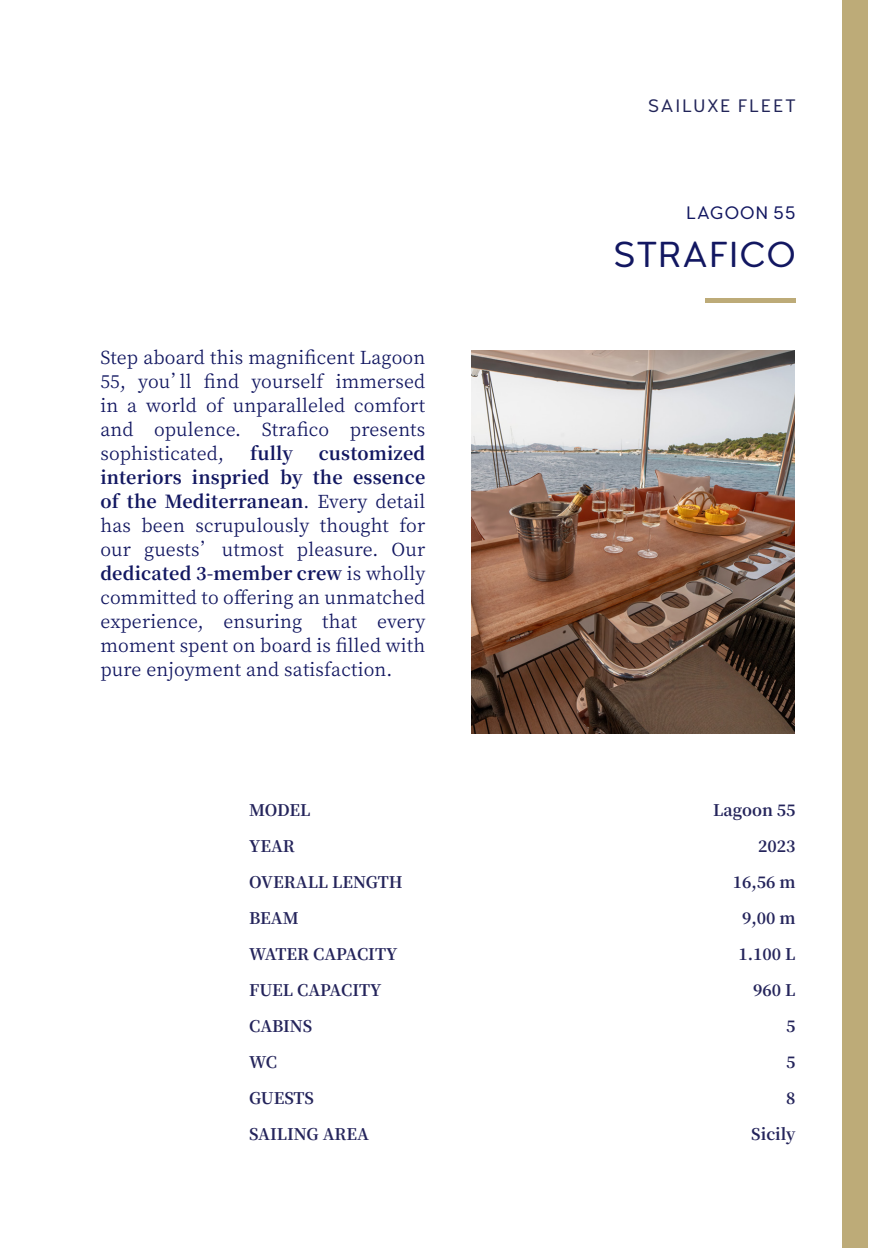
<style>
.page{position:relative;width:896px;height:1248px;background:#fff}
.page>*{position:absolute;margin:0;border:0;box-sizing:border-box;transform-origin:0 0}
.t1{font:36px "Woodford Bourne";letter-spacing:.04em;color:#121761}
.t2{font:18px/24px "Noto Serif TC";letter-spacing:.01em;color:#121761;text-align:justify}
.t3{font:18px "Woodford Bourne";letter-spacing:.12em;color:#222559}
.t4{font:18px "Woodford Bourne";letter-spacing:.06em;color:#121761}
.t5{font:700 18px "Noto Serif TC";letter-spacing:.005em;color:#121761}
.t6{font:700 16px "Noto Serif TC";color:#24245b}
.s1{font-weight:700}
</style>
<div class="page">
<div style="left:842px;top:0;width:25px;height:1247px;background:#bdab78"></div>
<div style="left:705px;top:298px;width:90px;height:5px;background:#bdab78"></div>
<img style="left:472px;top:350px;width:322px;height:383px">
<p class="t2" style="left:100px;top:345px;width:326px">Step aboard this magnificent Lagoon 55, you’ll find yourself immersed in a world of unparalleled comfort and opulence. Strafico presents sophisticated,</p>
<p class="t5" style="left:250px;top:443px;width:44px">fully</p>
<p class="t2" style="left:100px;top:441px;width:326px;text-indent:218px"><span class="s1">customized interiors inspried by the essence of the Mediterranean</span>. Every detail has been scrupulously thought for our guests’ utmost pleasure. Our <span class="s1">dedicated 3-member crew</span> is wholly committed to offering an unmatched experience, ensuring that every moment spent on board is filled with pure enjoyment and satisfaction.</p>
<p class="t6" style="left:249px;top:800px;width:63px">MODEL</p>
<p class="t6" style="left:249px;top:836px;width:47px">YEAR</p>
<p class="t6" style="left:249px;top:872px;width:155px">OVERALL LENGTH</p>
<p class="t6" style="left:249px;top:908px;width:51px">BEAM</p>
<p class="t6" style="left:249px;top:944px;width:150px">WATER CAPACITY</p>
<p class="t6" style="left:249px;top:980px;width:134px">FUEL CAPACITY</p>
<p class="t6" style="left:249px;top:1016px;width:65px">CABINS</p>
<p class="t6" style="left:249px;top:1052px;width:29px">WC</p>
<p class="t6" style="left:249px;top:1088px;width:66px">GUESTS</p>
<p class="t6" style="left:249px;top:1124px;width:121px">SAILING AREA</p>
<p class="t3" style="left:648px;top:95px;width:149px">SAILUXE FLEET</p>
<p class="t4" style="left:686px;top:202px;width:111px">LAGOON 55</p>
<p class="t1" style="left:613px;top:233px;width:184px">STRAFICO</p>
<p class="t6" style="left:713px;top:800px;width:84px">Lagoon 55</p>
<p class="t6" style="left:758px;top:836px;width:39px">2023</p>
<p class="t6" style="left:733px;top:872px;width:64px">16,56 m</p>
<p class="t6" style="left:742px;top:908px;width:55px">9,00 m</p>
<p class="t6" style="left:738px;top:944px;width:59px">1.100 L</p>
<p class="t6" style="left:753px;top:980px;width:44px">960 L</p>
<p class="t6" style="left:786px;top:1016px;width:11px">5</p>
<p class="t6" style="left:786px;top:1052px;width:11px">5</p>
<p class="t6" style="left:786px;top:1088px;width:11px">8</p>
<p class="t6" style="left:751px;top:1124px;width:46px">Sicily</p>
</div>
